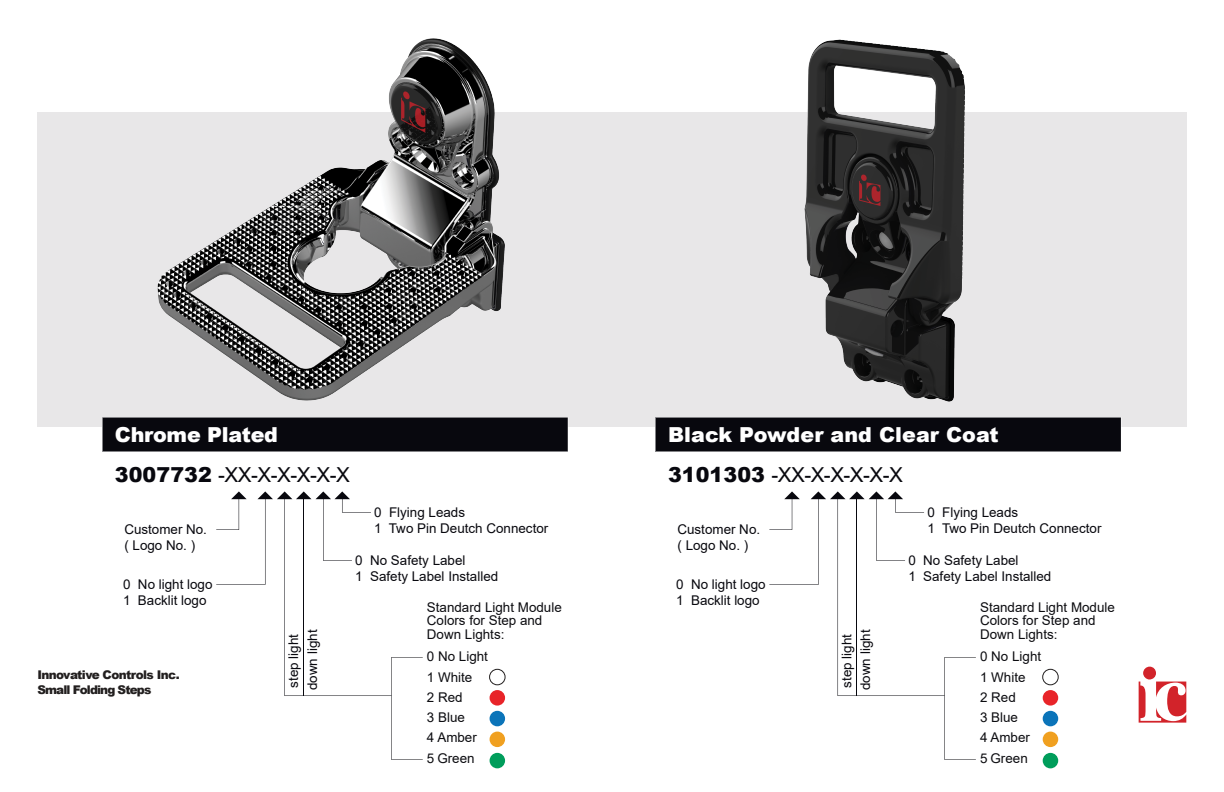
<style>
.page{position:relative;width:1224px;height:792px;background:#fff}
.page>*{position:absolute;margin:0;border:0;box-sizing:border-box;transform-origin:0 0}
.t1{font:20.7px "Arial";color:#08080e}
.t2{font:900 20.7px "Arial";letter-spacing:-.01em;color:#fff}
.t3{font:13.4px/15.6px "Arial";color:#08080e}
.t4{font:13.4px/20.3px "Arial";color:#0c0c10}
.t5{font:900 12px/14.4px "Arial";letter-spacing:-.07em;color:#221f1f}
.s1{font-weight:900}
</style>
<div class="page">
<div style="left:37px;top:112px;width:1150px;height:315px;background:#e8e7e8"></div>
<div style="left:1143px;top:667px;width:13px;height:13px;background:#d2232a;border-radius:50%"></div>
<svg style="left:1139px;top:682px;width:47px;height:41px"></svg>
<div style="left:102px;top:417px;width:466px;height:35px;background:#08080e"></div>
<div style="left:655px;top:417px;width:466px;height:35px;background:#08080e"></div>
<img style="left:157px;top:38px;width:348px;height:363px">
<img style="left:804px;top:39px;width:161px;height:363px">
<svg style="left:216px;top:491px;width:207px;height:269px"></svg>
<div style="left:489px;top:669px;width:17px;height:16px;border:1px solid #221f1f;border-radius:8px"></div>
<div style="left:490px;top:690px;width:15px;height:16px;background:#e82429;border-radius:8px"></div>
<div style="left:490px;top:711px;width:15px;height:15px;background:#0b74b9;border-radius:8px"></div>
<div style="left:490px;top:732px;width:15px;height:15px;background:#f0a020;border-radius:8px"></div>
<div style="left:490px;top:753px;width:15px;height:15px;background:#009d5b;border-radius:8px"></div>
<svg style="left:769px;top:491px;width:207px;height:269px"></svg>
<div style="left:1042px;top:669px;width:17px;height:16px;border:1px solid #221f1f;border-radius:8px"></div>
<div style="left:1043px;top:690px;width:15px;height:16px;background:#e82429;border-radius:8px"></div>
<div style="left:1043px;top:711px;width:15px;height:15px;background:#0b74b9;border-radius:8px"></div>
<div style="left:1043px;top:732px;width:15px;height:15px;background:#f0a020;border-radius:8px"></div>
<div style="left:1043px;top:753px;width:15px;height:15px;background:#009d5b;border-radius:8px"></div>
<h1 class="t2" style="left:115px;top:420px;width:165px">Chrome Plated</h1>
<h1 class="t1" style="left:115px;top:461px;width:236px"><span class="s1">3007732</span> -XX-X-X-X-X-X</h1>
<h1 class="t2" style="left:668px;top:420px;width:332px">Black Powder and Clear Coat</h1>
<h1 class="t1" style="left:668px;top:461px;width:236px"><span class="s1">3101303</span> -XX-X-X-X-X-X</h1>
<p class="t3" style="left:374px;top:504px;width:176px">0 Flying Leads<br>1 Two Pin Deutch Connector</p>
<p class="t3" style="left:124px;top:522px;width:84px">Customer No. ( Logo No. )</p>
<p class="t3" style="left:677px;top:522px;width:84px">Customer No. ( Logo No. )</p>
<p class="t3" style="left:123px;top:577px;width:91px">0 No light logo<br>1 Backlit logo</p>
<p class="t5" style="left:37px;top:667px;width:144px">Innovative Controls Inc.<br>Small Folding Steps</p>
<p class="t3" style="left:284px;top:690px;width:62px;line-height:18.8px;rotate:-90deg">step light down light</p>
<p class="t3" style="left:355px;top:553px;width:145px">0 No Safety Label<br>1 Safety Label Installed</p>
<p class="t4" style="left:427px;top:600px;width:136px;line-height:13.6px">Standard Light Module<br>Colors for Step and<br>Down Lights:</p>
<p class="t4" style="left:427px;top:646px;width:63px">0 No Light<br>1 White<br>2 Red<br>3 Blue<br>4 Amber<br>5 Green</p>
<p class="t3" style="left:676px;top:577px;width:91px">0 No light logo<br>1 Backlit logo</p>
<p class="t3" style="left:837px;top:690px;width:62px;line-height:18.8px;rotate:-90deg">step light down light</p>
<p class="t3" style="left:927px;top:504px;width:176px">0 Flying Leads<br>1 Two Pin Deutch Connector</p>
<p class="t3" style="left:908px;top:553px;width:145px">0 No Safety Label<br>1 Safety Label Installed</p>
<p class="t4" style="left:980px;top:600px;width:136px;line-height:13.6px">Standard Light Module<br>Colors for Step and<br>Down Lights:</p>
<p class="t4" style="left:980px;top:647px;width:63px">0 No Light<br>1 White<br>2 Red<br>3 Blue<br>4 Amber</p>
<p class="t4" style="left:980px;top:748px;width:49px">5 Green</p>
</div>
